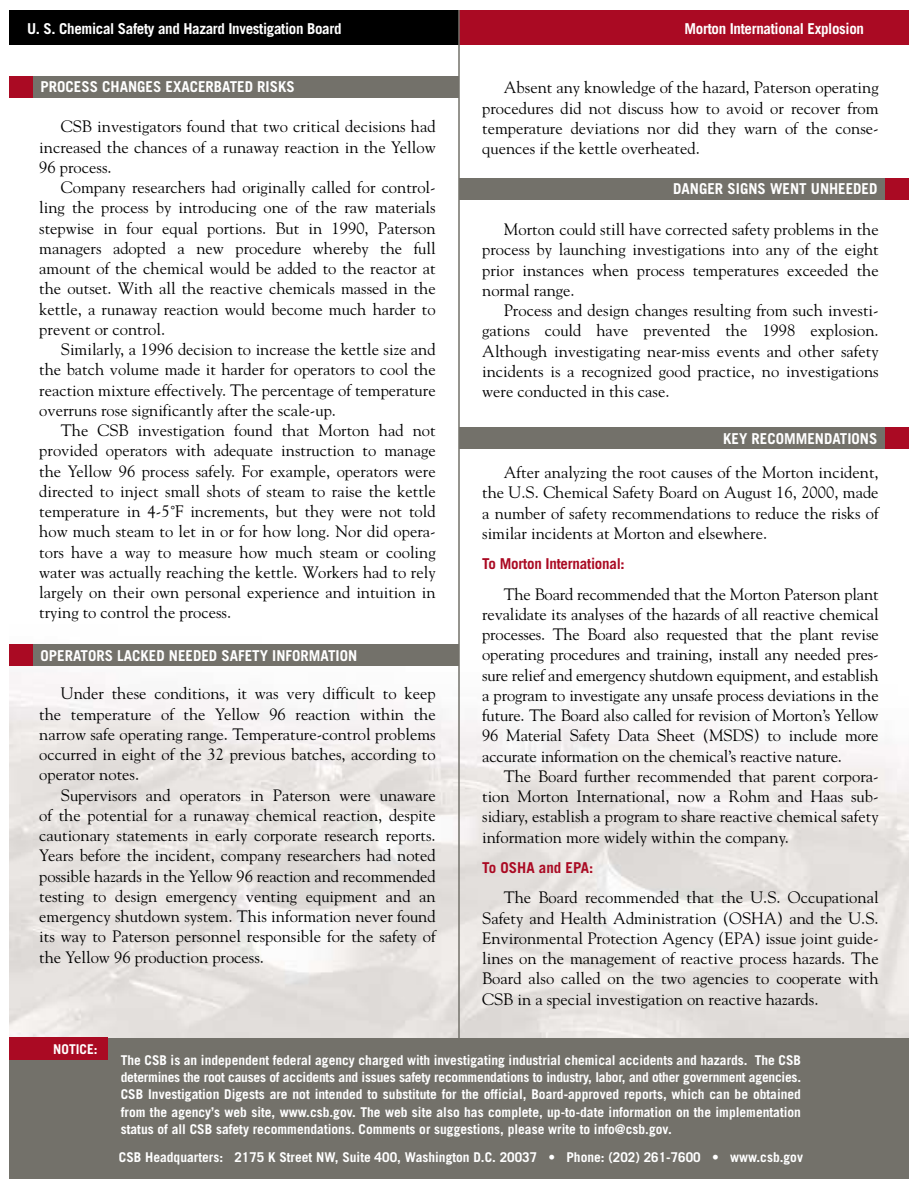
<style>
.page{position:relative;width:918px;height:1188px;background:#fff}
.page>*{position:absolute;margin:0;border:0;box-sizing:border-box;transform-origin:0 0}
.t1{font:16.5px/20.2px "Goudy";color:#000;text-align:justify}
.t2{font:700 15px "Trade Gothic";color:#fff}
.t3{font:700 15px "Trade Gothic";letter-spacing:-.02em;color:#fff}
.t4{font:700 15px "Trade Gothic";letter-spacing:-.015em;color:#aa0a23}
.t5{font:700 13.5px/17.2px "Trade Gothic";color:#fff;text-align:justify}
</style>
<div class="page">
<img style="left:9px;top:44px;width:900px;height:994px">
<div style="left:0;top:645px;width:459px;height:21px;background:#73716a"></div>
<div style="left:0;top:645px;width:33px;height:21px;background:#aa0a23"></div>
<div style="left:0;top:76px;width:459px;height:22px;background:#73716a"></div>
<div style="left:0;top:76px;width:33px;height:22px;background:#aa0a23"></div>
<div style="left:0;top:0;width:918px;height:44px;background:#000"></div>
<div style="left:459px;top:0;width:459px;height:44px;background:#aa0a23"></div>
<div style="left:459px;top:427px;width:431px;height:22px;background:#73716a"></div>
<div style="left:886px;top:427px;width:32px;height:22px;background:#aa0a23"></div>
<div style="left:459px;top:178px;width:459px;height:21px;background:#73716a"></div>
<div style="left:886px;top:178px;width:32px;height:21px;background:#aa0a23"></div>
<hr style="left:458px;top:0;width:2px;height:1188px;background:#73716a">
<div style="left:0;top:1038px;width:918px;height:150px;background:#73716a"></div>
<div style="left:0;top:1038px;width:108px;height:22px;background:#aa0a23"></div>
<div style="left:0;top:0;width:9px;height:1188px;background:#fff"></div>
<div style="left:909px;top:0;width:9px;height:1188px;background:#fff"></div>
<div style="left:0;top:0;width:918px;height:9px;background:#fff"></div>
<div style="left:0;top:1179px;width:918px;height:9px;background:#fff"></div>
<p class="t3" style="left:27px;top:23px;width:316px">U. S. Chemical Safety and Hazard Investigation Board</p>
<p class="t3" style="left:685px;top:23px;width:181px">Morton International Explosion</p>
<p class="t2" style="left:40px;top:81px;width:256px">PROCESS CHANGES EXACERBATED RISKS</p>
<p class="t1" style="left:39px;top:118px;width:398px;text-indent:22px">CSB investigators found that two critical decisions had increased the chances of a runaway reaction in the Yellow 96 process.</p>
<p class="t1" style="left:39px;top:179px;width:398px;text-indent:22px">Company researchers had originally called for control&shy;ling the process by introducing one of the raw materials stepwise in four equal portions. But in 1990, Paterson managers adopted a new procedure whereby the full amount of the chemical would be added to the reactor at the outset. With all the reactive chemicals massed in the kettle, a runaway reaction would become much harder to prevent or control.</p>
<p class="t1" style="left:39px;top:341px;width:398px;text-indent:22px">Similarly, a 1996 decision to increase the kettle size and the batch volume made it harder for operators to cool the reaction mixture effectively. The percentage of temperature overruns rose significantly after the scale-up.</p>
<p class="t1" style="left:39px;top:422px;width:398px;text-indent:22px">The CSB investigation found that Morton had not provided operators with adequate instruction to manage the Yellow 96 process safely. For example, operators were directed to inject small shots of steam to raise the kettle temperature in 4-5˚F increments, but they were not told how much steam to let in or for how long. Nor did opera&shy;tors have a way to measure how much steam or cooling water was actually reaching the kettle. Workers had to rely largely on their own personal experience and intuition in trying to control the process.</p>
<p class="t2" style="left:40px;top:650px;width:318px">OPERATORS LACKED NEEDED SAFETY INFORMATION</p>
<p class="t1" style="left:39px;top:685px;width:398px;text-indent:22px">Under these conditions, it was very difficult to keep the temperature of the Yellow 96 reaction within the narrow safe operating range. Temperature-control problems occurred in eight of the 32 previous batches, according to operator notes.</p>
<p class="t1" style="left:39px;top:786px;width:398px;text-indent:22px">Supervisors and operators in Paterson were unaware of the potential for a runaway chemical reaction, despite cautionary statements in early corporate research reports.<br>Years before the incident, company researchers had noted possible hazards in the Yellow 96 reaction and recommended testing to design emergency venting equipment and an emergency shutdown system. This information never found its way to Paterson personnel responsible for the safety of the Yellow 96 production process.</p>
<p class="t1" style="left:482px;top:79px;width:398px;text-indent:22px">Absent any knowledge of the hazard, Paterson operating procedures did not discuss how to avoid or recover from temperature deviations nor did they warn of the conse&shy;quences if the kettle overheated.</p>
<p class="t2" style="left:673px;top:183px;width:206px">DANGER SIGNS WENT UNHEEDED</p>
<p class="t1" style="left:482px;top:220px;width:398px;text-indent:22px">Morton could still have corrected safety problems in the process by launching investigations into any of the eight prior instances when process temperatures exceeded the normal range.</p>
<p class="t1" style="left:482px;top:301px;width:398px;text-indent:22px">Process and design changes resulting from such investi&shy;gations could have prevented the 1998 explosion.<br>Although investigating near-miss events and other safety incidents is a recognized good practice, no investigations were conducted in this case.</p>
<p class="t2" style="left:723px;top:433px;width:156px">KEY RECOMMENDATIONS</p>
<p class="t1" style="left:482px;top:463px;width:398px;text-indent:22px">After analyzing the root causes of the Morton incident, the U.S. Chemical Safety Board on August 16, 2000, made a number of safety recommendations to reduce the risks of similar incidents at Morton and elsewhere.</p>
<p class="t4" style="left:482px;top:558px;width:144px">To Morton International:</p>
<p class="t1" style="left:482px;top:585px;width:398px;text-indent:22px">The Board recommended that the Morton Paterson plant revalidate its analyses of the hazards of all reactive chemical processes. The Board also requested that the plant revise operating procedures and training, install any needed pres&shy;sure relief and emergency shutdown equipment, and establish a program to investigate any unsafe process deviations in the future. The Board also called for revision of Morton’s Yellow 96 Material Safety Data Sheet (MSDS) to include more accurate information on the chemical’s reactive nature.</p>
<p class="t1" style="left:482px;top:767px;width:398px;text-indent:22px">The Board further recommended that parent corpora&shy;tion Morton International, now a Rohm and Haas sub&shy;sidiary, establish a program to share reactive chemical safety information more widely within the company.</p>
<p class="t4" style="left:482px;top:862px;width:113px">To OSHA and EPA:</p>
<p class="t1" style="left:482px;top:889px;width:398px;text-indent:22px">The Board recommended that the U.S. Occupational Safety and Health Administration (OSHA) and the U.S.<br>Environmental Protection Agency (EPA) issue joint guide&shy;lines on the management of reactive process hazards. The Board also called on the two agencies to cooperate with CSB in a special investigation on reactive hazards.</p>
<p class="t5" style="left:53px;top:1042px;width:46px">NOTICE:</p>
<p class="t5" style="left:121px;top:1053px;width:682px">The CSB is an independent federal agency charged with investigating industrial chemical accidents and hazards. The CSB determines the root causes of accidents and issues safety recommendations to industry, labor, and other government agencies.<br>CSB Investigation Digests are not intended to substitute for the official, Board-approved reports, which can be obtained from the agency’s web site, www.csb.gov. The web site also has complete, up-to-date information on the implementation status of all CSB safety recommendations. Comments or suggestions, please write to info@csb.gov.</p>
<p class="t5" style="left:119px;top:1150px;width:686px">CSB Headquarters: 2175 K Street NW, Suite 400, Washington D.C. 20037 • Phone: (202) 261-7600 • www.csb.gov</p>
</div>
